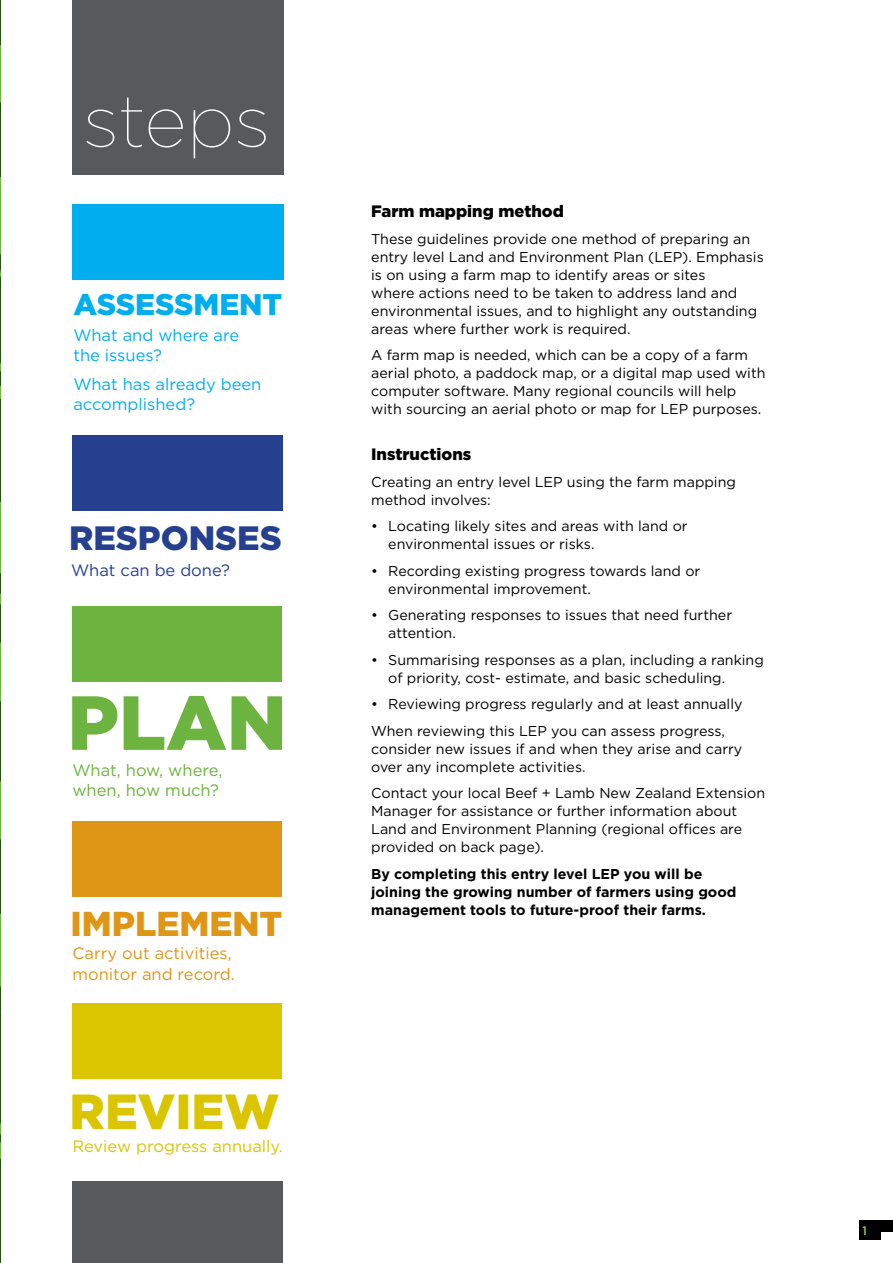
<style>
.page{position:relative;width:893px;height:1263px;background:#fff}
.page>*{position:absolute;margin:0;border:0;box-sizing:border-box;transform-origin:0 0}
.t1{font:900 76.35px "Gotham";color:#6cb33f}
.t2{font:100 72.9px "Gotham";letter-spacing:-.005em;color:#fff}
.t3{font:900 49.2px "Gotham";color:#dbc500}
.t4{font:900 34.5px "Gotham";color:#df9617}
.t5{font:900 33.75px "Gotham";color:#25408f}
.t6{font:900 29.85px "Gotham";color:#00aeef}
.t7{font:16.5px/20.2px "Gotham";color:#00aeef}
.t8{font:16.5px/20.2px "Gotham";color:#df9617}
.t9{font:900 16.5px "Gotham";color:#000}
.t10{font:16.5px/20.2px "Gotham";color:#6cb33f}
.t11{font:16.5px "Gotham";color:#dbc500}
.t12{font:16.5px "Gotham";color:#25408f}
.t13{font:14.25px/18px "Gotham";color:#000}
.t14{font:700 14.25px/18px "Gotham";color:#000}
.t15{font:700 12px "Century Gothic";color:#88be5f}
</style>
<div class="page">
<div style="left:72px;top:436px;width:210px;height:75px;background:#25408f"></div>
<div style="left:72px;top:204px;width:211px;height:75px;background:#00aeef"></div>
<div style="left:72px;top:0;width:211px;height:174px;background:#58595b"></div>
<div style="left:72px;top:1181px;width:211px;height:82px;background:#58595b"></div>
<svg style="left:0;top:0;width:1px;height:1263px"></svg>
<div style="left:72px;top:606px;width:210px;height:75px;background:#6cb33f"></div>
<div style="left:72px;top:821px;width:210px;height:76px;background:#df9617"></div>
<div style="left:72px;top:1004px;width:210px;height:75px;background:#dbc500"></div>
<div style="left:880px;top:1220px;width:13px;height:11px;background:#000"></div>
<div style="left:859px;top:1220px;width:21px;height:20px;background:#000"></div>
<h2 class="t2" style="left:83px;top:76px;width:189px">steps</h2>
<h3 class="t6" style="left:73px;top:284px;width:210px">ASSESSMENT</h3>
<p class="t7" style="left:73px;top:325px;width:167px">What and where are the issues?</p>
<p class="t7" style="left:73px;top:374px;width:190px">What has already been accomplished?</p>
<h3 class="t5" style="left:69px;top:515px;width:214px">RESPONSES</h3>
<p class="t12" style="left:71px;top:560px;width:160px">What can be done?</p>
<h1 class="t1" style="left:67px;top:670px;width:221px">PLAN</h1>
<p class="t10" style="left:72px;top:760px;width:151px">What, how, where, when, how much?</p>
<h3 class="t4" style="left:71px;top:900px;width:213px">IMPLEMENT</h3>
<p class="t8" style="left:72px;top:943px;width:164px">Carry out activities, monitor and record.</p>
<h3 class="t3" style="left:70px;top:1077px;width:211px">REVIEW</h3>
<p class="t11" style="left:72px;top:1135px;width:212px">Review progress annually.</p>
<p class="t9" style="left:371px;top:200px;width:194px">Farm mapping method</p>
<p class="t13" style="left:371px;top:229px;width:394px">These guidelines provide one method of preparing an entry level Land and Environment Plan (LEP). Emphasis is on using a farm map to identify areas or sites<br>where actions need to be taken to address land and environmental issues, and to highlight any outstanding areas where further work is required.</p>
<p class="t13" style="left:371px;top:346px;width:396px">A farm map is needed, which can be a copy of a farm aerial photo, a paddock map, or a digital map used with computer software. Many regional councils will help with sourcing an aerial photo or map for LEP purposes.</p>
<p class="t9" style="left:371px;top:443px;width:102px">Instructions</p>
<p class="t13" style="left:371px;top:472px;width:366px">Creating an entry level LEP using the farm mapping method involves:</p>
<p class="t13" style="left:388px;top:517px;width:301px;text-indent:-17px">• Locating likely sites and areas with land or environmental issues or risks.</p>
<p class="t13" style="left:388px;top:561px;width:314px;text-indent:-17px">• Recording existing progress towards land or environmental improvement.</p>
<p class="t13" style="left:388px;top:606px;width:345px;text-indent:-17px">• Generating responses to issues that need further attention.</p>
<p class="t13" style="left:388px;top:650px;width:377px;text-indent:-17px">• Summarising responses as a plan, including a ranking of priority, cost- estimate, and basic scheduling.</p>
<p class="t13" style="left:371px;top:690px;width:373px;line-height:26.5px">• Reviewing progress regularly and at least annually<br>When reviewing this LEP you can assess progress,</p>
<p class="t13" style="left:371px;top:739px;width:373px">consider new issues if and when they arise and carry over any incomplete activities.</p>
<p class="t13" style="left:371px;top:784px;width:396px">Contact your local Beef + Lamb New Zealand Extension Manager for assistance or further information about Land and Environment Planning (regional offices are provided on back page).</p>
<p class="t14" style="left:371px;top:864px;width:367px">By completing this entry level LEP you will be joining the growing number of farmers using good management tools to future-proof their farms.</p>
<p class="t15" style="left:861px;top:1221px;width:8px">1</p>
</div>
